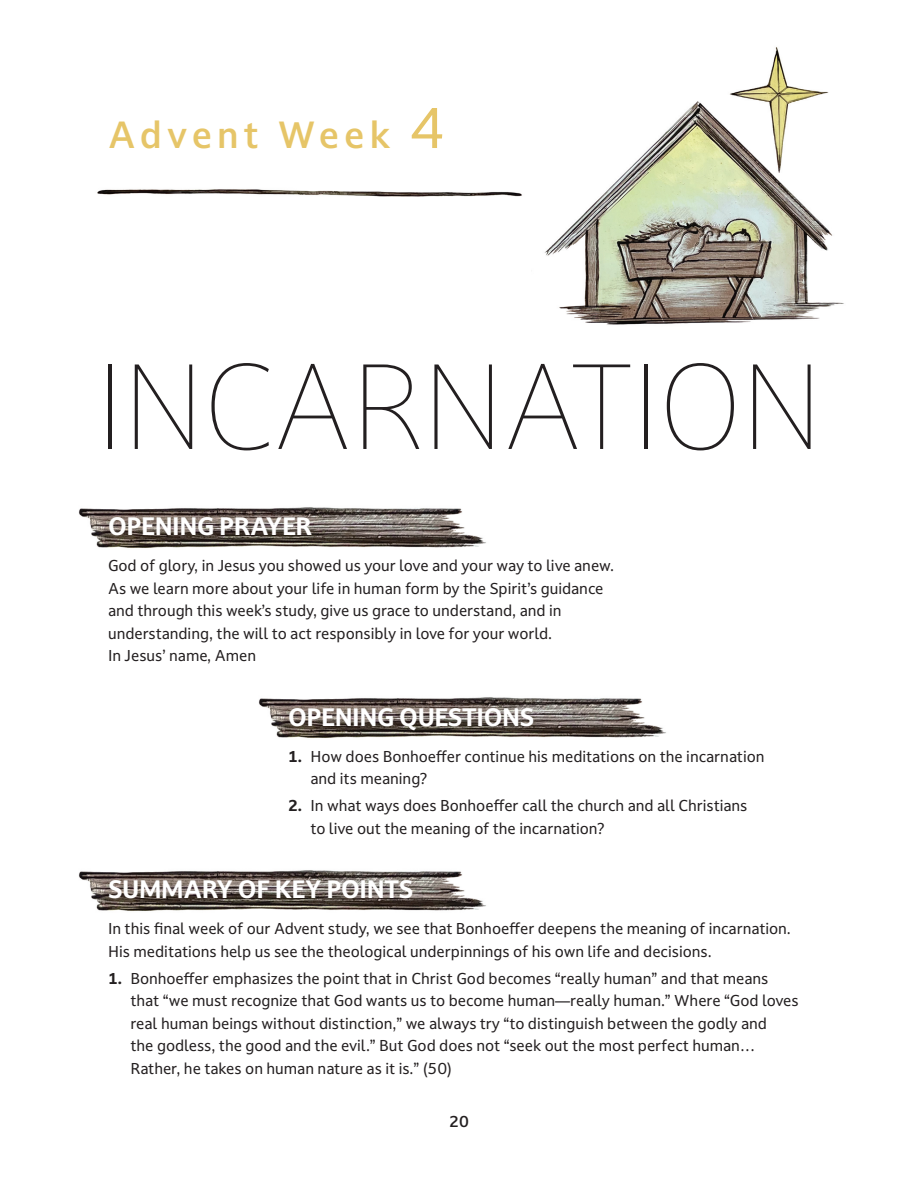
<style>
.page{position:relative;width:918px;height:1188px;background:#fff}
.page>*{position:absolute;margin:0;border:0;box-sizing:border-box;transform-origin:0 0}
.t1{font:114px "Darkmode Off CC Hair";letter-spacing:-.015em;color:#231f20}
.t2{font:500 36px "Darkmode Off CC";letter-spacing:.145em;color:#e6c568}
.t3{font:700 24px "Darkmode Off CC";letter-spacing:-.015em;color:#fff}
.t4{font:15px/22.5px "Darkmode Off CC";color:#231f20}
.t5{font:500 15px "Darkmode Off CC";color:#231f20}
.s1{font-weight:400;font-size:54px}
.s2{font-weight:700}
</style>
<div class="page">
<img style="left:259px;top:697px;width:407px;height:41px">
<img style="left:79px;top:870px;width:407px;height:41px">
<img style="left:79px;top:507px;width:407px;height:41px">
<img style="left:544px;top:47px;width:300px;height:278px">
<img style="left:97px;top:189px;width:425px;height:8px">
<p class="t2" style="left:108px;top:111px;width:338px">Advent Week <span class="s1">4</span></p>
<p class="t1" style="left:96px;top:330px;width:729px">INCARNATION</p>
<p class="t3" style="left:108px;top:510px;width:205px">OPENING PRAYER</p>
<p class="t4" style="left:108px;top:554px;width:508px">God of glory, in Jesus you showed us your love and your way to live anew.<br>As we learn more about your life in human form by the Spirit’s guidance and through this week’s study, give us grace to understand, and in understanding, the will to act responsibly in love for your world.<br>In Jesus’ name, Amen</p>
<p class="t3" style="left:288px;top:701px;width:248px">OPENING QuESTIONS</p>
<p class="t4" style="left:310px;top:745px;width:456px;text-indent:-22px"><span class="s2">1.</span> How does Bonhoeffer continue his meditations on the incarnation and its meaning?</p>
<p class="t4" style="left:310px;top:794px;width:438px;text-indent:-22px"><span class="s2">2.</span> In what ways does Bonhoeffer call the church and all Christians to live out the meaning of the incarnation?</p>
<p class="t3" style="left:108px;top:873px;width:307px">SuMMARY Of KEY POINTS</p>
<p class="t4" style="left:108px;top:917px;width:685px">In this final week of our Advent study, we see that Bonhoeffer deepens the meaning of incarnation.<br>His meditations help us see the theological underpinnings of his own life and decisions.</p>
<p class="t4" style="left:130px;top:967px;width:670px;text-indent:-22px"><span class="s2">1.</span> Bonhoeffer emphasizes the point that in Christ God becomes “really human” and that means that “we must recognize that God wants us to become human—really human.” Where “God loves real human beings without distinction,” we always try “to distinguish between the godly and<br>the godless, the good and the evil.” But God does not “seek out the most perfect human… Rather, he takes on human nature as it is.” (50)</p>
<p class="t5" style="left:449px;top:1111px;width:21px">20</p>
</div>
